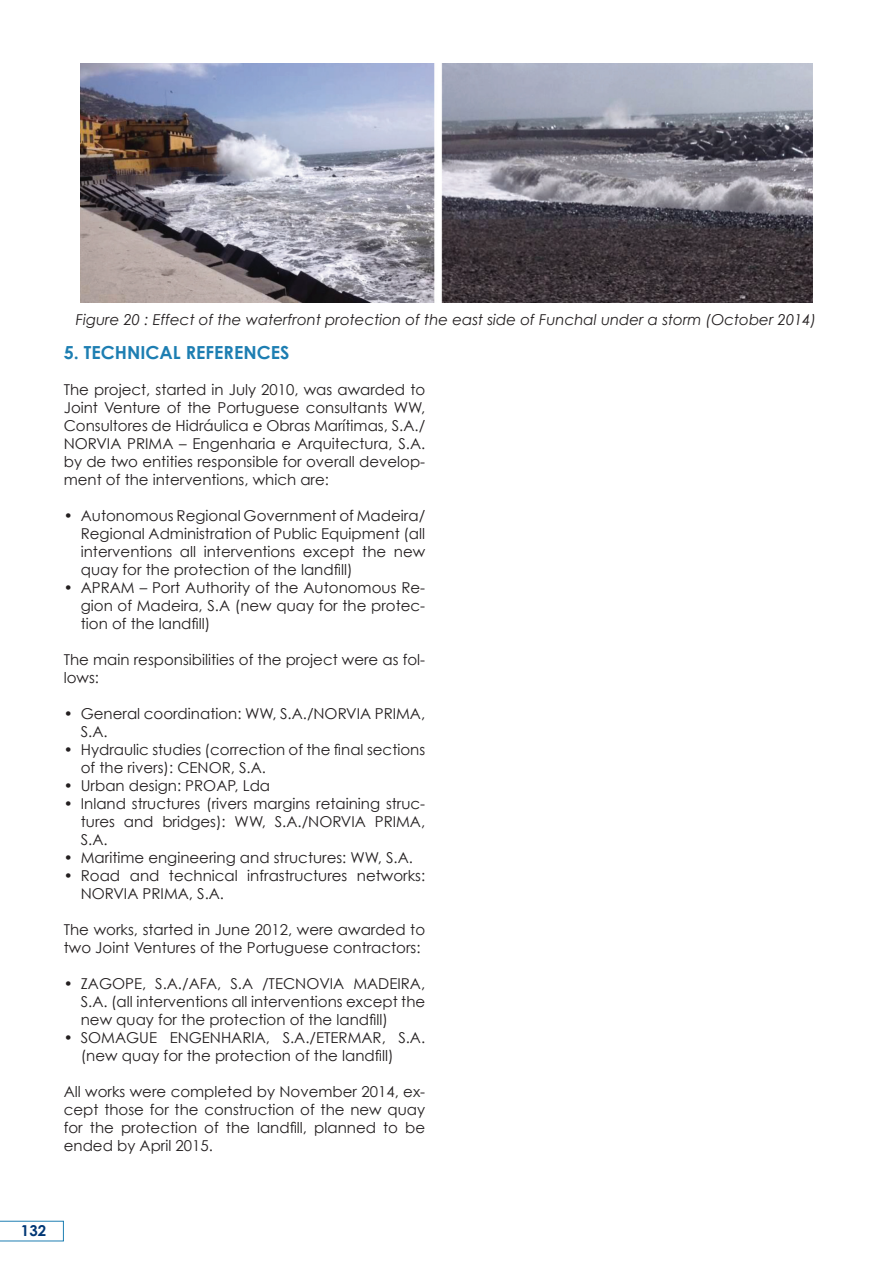
<style>
.page{position:relative;width:893px;height:1263px;background:#fff}
.page>*{position:absolute;margin:0;border:0;box-sizing:border-box;transform-origin:0 0}
.t1{font:700 18px "Century Gothic";color:#1d7eb2}
.t2{font:15px/18px "Century Gothic";color:#231f20;text-align:justify}
.t3{font:italic 15px "Century Gothic";color:#231f20}
.t4{font:700 15px "Century Gothic";color:#013775}
</style>
<div class="page">
<svg style="left:0;top:1221px;width:64px;height:20px"></svg>
<img style="left:81px;top:64px;width:731px;height:238px">
<p class="t3" style="left:76px;top:310px;width:742px">Figure 20 : Effect of the waterfront protection of the east side of Funchal under a storm (October 2014)</p>
<p class="t1" style="left:64px;top:341px;width:227px">5. TECHNICAL REFERENCES</p>
<p class="t2" style="left:64px;top:381px;width:363px">The project, started in July 2010, was awarded to Joint Venture of the Portuguese consultants WW, Consultores de Hidráulica e Obras Marítimas, S.A./ NORVIA PRIMA – Engenharia e Arquitectura, S.A. by de two entities responsible for overall develop&shy;ment of the interventions, which are:</p>
<p class="t2" style="left:81px;top:507px;width:346px;text-indent:-17px">• Autonomous Regional Government of Madeira/ Regional Administration of Public Equipment (all interventions all interventions except the new quay for the protection of the landfill)</p>
<p class="t2" style="left:81px;top:579px;width:346px;text-indent:-17px">• APRAM – Port Authority of the Autonomous Re&shy;gion of Madeira, S.A (new quay for the protec&shy;tion of the landfill)</p>
<p class="t2" style="left:64px;top:651px;width:363px">The main responsibilities of the project were as fol&shy;lows:</p>
<p class="t2" style="left:81px;top:705px;width:346px;text-indent:-17px">• General coordination: WW, S.A./NORVIA PRIMA,<br>S.A.</p>
<p class="t2" style="left:81px;top:741px;width:346px;text-indent:-17px">• Hydraulic studies (correction of the final sections of the rivers): CENOR, S.A.</p>
<p class="t2" style="left:64px;top:777px;width:208px">• Urban design: PROAP, Lda</p>
<p class="t2" style="left:81px;top:795px;width:346px;text-indent:-17px">• Inland structures (rivers margins retaining struc&shy;tures and bridges): WW, S.A./NORVIA PRIMA, S.A.</p>
<p class="t2" style="left:64px;top:849px;width:351px">• Maritime engineering and structures: WW, S.A.</p>
<p class="t2" style="left:81px;top:867px;width:346px;text-indent:-17px">• Road and technical infrastructures networks:<br>NORVIA PRIMA, S.A.</p>
<p class="t2" style="left:64px;top:921px;width:363px">The works, started in June 2012, were awarded to two Joint Ventures of the Portuguese contractors:</p>
<p class="t2" style="left:81px;top:975px;width:346px;text-indent:-17px">• ZAGOPE, S.A./AFA, S.A /TECNOVIA MADEIRA, S.A. (all interventions all interventions except the new quay for the protection of the landfill)</p>
<p class="t2" style="left:81px;top:1029px;width:346px;text-indent:-17px">• SOMAGUE ENGENHARIA, S.A./ETERMAR, S.A. (new quay for the protection of the landfill)</p>
<p class="t2" style="left:64px;top:1083px;width:363px">All works were completed by November 2014, ex&shy;cept those for the construction of the new quay for the protection of the landfill, planned to be ended by April 2015.</p>
<p class="t4" style="left:21px;top:1221px;width:27px">132</p>
</div>
